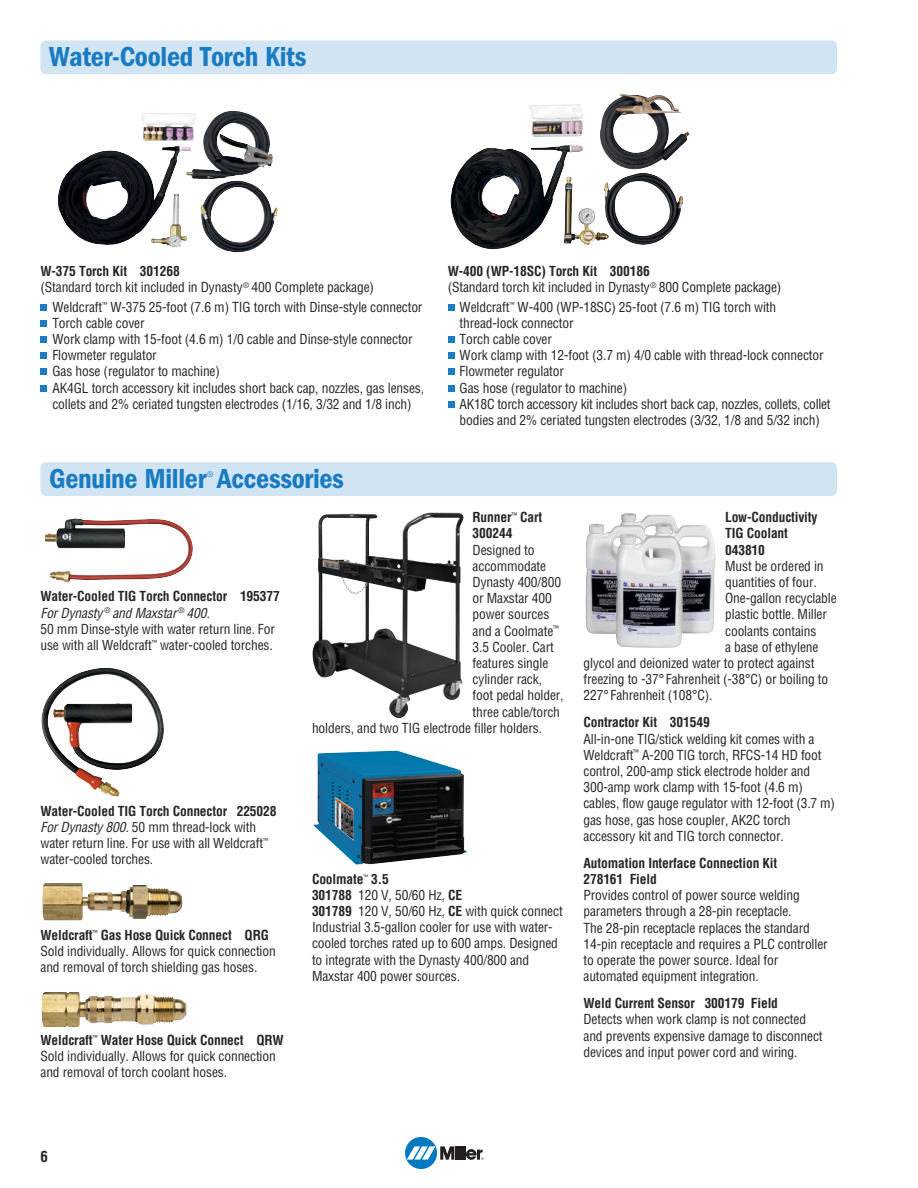
<style>
.page{position:relative;width:918px;height:1188px;background:#fff}
.page>*{position:absolute;margin:0;border:0;box-sizing:border-box;transform-origin:0 0}
.t1{font:28.5px "ITC Franklin Gothic Std Dm Cd";letter-spacing:-.01em;color:#197bc1}
.t2{font:700 condensed 15px "Helvetica";color:#272526}
.t3{font:condensed 13.5px/16.2px "Helvetica";letter-spacing:-.01em;color:#272526}
.t4{font:700 condensed 13.5px "Helvetica";letter-spacing:-.01em;color:#272526}
.t5{font:condensed 7.5px "Helvetica";color:#197bc1}
.t6{font:condensed 6px "Helvetica";color:#272526}
.s1{font-weight:700}
.s2{font-style:italic}
</style>
<div class="page">
<div style="left:405px;top:1137px;width:32px;height:32px;background:#0079c2;border-radius:50%"></div>
<hr style="left:459px;top:1146px;width:3px;height:14px;background:#231f20">
<hr style="left:463px;top:1146px;width:3px;height:14px;background:#231f20">
<svg style="left:407px;top:1146px;width:51px;height:14px"></svg>
<svg style="left:466px;top:1149px;width:17px;height:11px"></svg>
<img style="left:585px;top:513px;width:131px;height:135px">
<img style="left:45px;top:518px;width:148px;height:65px">
<img style="left:41px;top:668px;width:123px;height:129px">
<img style="left:42px;top:883px;width:141px;height:38px">
<img style="left:42px;top:992px;width:145px;height:35px">
<img style="left:312px;top:512px;width:152px;height:206px">
<img style="left:313px;top:751px;width:154px;height:114px">
<img style="left:450px;top:94px;width:240px;height:155px">
<img style="left:58px;top:146px;width:133px;height:102px">
<div style="left:40px;top:369px;width:7px;height:6px;background:#197bc1"></div>
<div style="left:40px;top:320px;width:7px;height:7px;background:#197bc1"></div>
<div style="left:40px;top:304px;width:7px;height:6px;background:#197bc1"></div>
<svg style="left:448px;top:304px;width:6px;height:6px"></svg>
<div style="left:448px;top:336px;width:6px;height:7px;background:#197bc1"></div>
<svg style="left:448px;top:385px;width:6px;height:6px"></svg>
<div style="left:40px;top:336px;width:7px;height:7px;background:#197bc1"></div>
<div style="left:448px;top:352px;width:6px;height:7px;background:#197bc1"></div>
<div style="left:40px;top:352px;width:7px;height:7px;background:#197bc1"></div>
<svg style="left:448px;top:369px;width:6px;height:6px"></svg>
<div style="left:40px;top:385px;width:7px;height:6px;background:#197bc1"></div>
<div style="left:448px;top:401px;width:6px;height:7px;background:#197bc1"></div>
<div style="left:40px;top:40px;width:797px;height:34px;background:#d1e4f3;border-radius:5px"></div>
<div style="left:40px;top:462px;width:797px;height:34px;background:#d1e4f3;border-radius:5px"></div>
<p class="t1" style="left:49px;top:47px;width:259px">Water-Cooled Torch Kits</p>
<p class="t3" style="left:40px;top:264px;width:335px"><span class="s1">W-375 Torch Kit 301268<br></span>(Standard torch kit included in Dynasty<sup>®</sup> 400 Complete package)</p>
<p class="t3" style="left:52px;top:300px;width:372px">Weldcraft<sup>™</sup> W-375 25-foot (7.6 m) TIG torch with Dinse-style connector</p>
<p class="t3" style="left:52px;top:316px;width:94px">Torch cable cover</p>
<p class="t3" style="left:52px;top:332px;width:362px">Work clamp with 15-foot (4.6 m) 1/0 cable and Dinse-style connector</p>
<p class="t3" style="left:52px;top:348px;width:106px">Flowmeter regulator</p>
<p class="t3" style="left:52px;top:365px;width:169px">Gas hose (regulator to machine)</p>
<p class="t3" style="left:52px;top:381px;width:373px">AK4GL torch accessory kit includes short back cap, nozzles, gas lenses, collets and 2% ceriated tungsten electrodes (1/16, 3/32 and 1/8 inch)</p>
<p class="t1" style="left:49px;top:469px;width:296px">Genuine Miller Accessories</p>
<p class="t5" style="left:207px;top:471px;width:7px">®</p>
<p class="t3" style="left:448px;top:264px;width:335px"><span class="s1">W-400 (WP-18SC) Torch Kit 300186<br></span>(Standard torch kit included in Dynasty<sup>®</sup> 800 Complete package)</p>
<p class="t3" style="left:460px;top:300px;width:318px">Weldcraft<sup>™</sup> W-400 (WP-18SC) 25-foot (7.6 m) TIG torch with thread-lock connector</p>
<p class="t3" style="left:460px;top:332px;width:94px">Torch cable cover</p>
<p class="t3" style="left:460px;top:348px;width:365px">Work clamp with 12-foot (3.7 m) 4/0 cable with thread-lock connector</p>
<p class="t3" style="left:460px;top:365px;width:106px">Flowmeter regulator</p>
<p class="t3" style="left:460px;top:381px;width:169px">Gas hose (regulator to machine)</p>
<p class="t3" style="left:460px;top:397px;width:372px">AK18C torch accessory kit includes short back cap, nozzles, collets, collet bodies and 2% ceriated tungsten electrodes (3/32, 1/8 and 5/32 inch)</p>
<p class="t3" style="left:40px;top:590px;width:241px"><span class="s1">Water-Cooled TIG Torch Connector 195377<br></span><span class="s2">ForDy nasty</span> <sup>®</sup> <span class="s2">and Maxstar</span><sup>®</sup> <span class="s2">400.<br></span>50 mm Dinse-style with water return line. For use with all Weldcraft<sup>™</sup> water-cooled torches.</p>
<p class="t3" style="left:40px;top:804px;width:238px"><span class="s1">Water-Cooled TIG Torch Connector 225028<br></span><span class="s2">ForDynasty 800.</span>50 mm thread-lock with water return line. For use with all Weldcraft<sup>™ </sup>water-cooled torches.</p>
<p class="t3" style="left:40px;top:928px;width:237px"><span class="s1">Weldcraft</span><sup>™</sup> <span class="s1">Gas Hose Quick Connect QRG<br></span>Sold individually. Allows for quick connection and removal of torch shielding gas hoses.</p>
<p class="t3" style="left:40px;top:1033px;width:245px"><span class="s1">Weldcraft</span><sup>™</sup> <span class="s1">Water Hose Quick Connect QRW<br></span>Sold individually. Allows for quick connection and removal of torch coolant hoses.</p>
<p class="t4" style="left:473px;top:512px;width:71px">Runner<sup>™</sup> Cart</p>
<p class="t4" style="left:473px;top:528px;width:41px">300244</p>
<p class="t3" style="left:473px;top:543px;width:64px">Designed to</p>
<p class="t3" style="left:473px;top:559px;width:75px">accommodate</p>
<p class="t3" style="left:473px;top:575px;width:90px">Dynasty 400/800</p>
<p class="t3" style="left:473px;top:591px;width:81px">or Maxstar 400</p>
<p class="t3" style="left:473px;top:607px;width:78px">power sources</p>
<p class="t3" style="left:473px;top:624px;width:88px">and a Coolmate<sup>™</sup></p>
<p class="t3" style="left:473px;top:640px;width:83px">3.5 Cooler. Cart</p>
<p class="t3" style="left:473px;top:656px;width:77px">features single</p>
<p class="t3" style="left:473px;top:672px;width:71px">cylinder rack,</p>
<p class="t3" style="left:473px;top:688px;width:93px">foot pedal holder,</p>
<p class="t3" style="left:473px;top:705px;width:89px">three cable/torch</p>
<p class="t3" style="left:312px;top:721px;width:232px">holders, and two TIG electrode filler holders.</p>
<p class="t4" style="left:312px;top:873px;width:53px">Coolmate</p>
<p class="t6" style="left:363px;top:874px;width:6px">™</p>
<p class="t3" style="left:312px;top:872px;width:252px;text-indent:59px"><span class="s1">3.5<br>301788</span> 120 V, 50/60 Hz, <span class="s1">CE<br>301789</span> 120 V, 50/60 Hz, <span class="s1">CE</span> with quick connect Industrial 3.5-gallon cooler for use with water&shy;cooled torches rated up to 600 amps. Designed to integrate with the Dynasty 400/800 and Maxstar 400 power sources.</p>
<p class="t4" style="left:725px;top:512px;width:94px">Low-Conductivity</p>
<p class="t4" style="left:725px;top:528px;width:64px">TIG Coolant</p>
<p class="t4" style="left:725px;top:544px;width:41px">043810</p>
<p class="t3" style="left:725px;top:559px;width:100px">Must be ordered in</p>
<p class="t3" style="left:725px;top:575px;width:93px">quantities of four.</p>
<p class="t3" style="left:725px;top:591px;width:113px">One-gallon recyclable</p>
<p class="t3" style="left:725px;top:607px;width:103px">plastic bottle. Miller</p>
<p class="t3" style="left:725px;top:624px;width:93px">coolants contains</p>
<p class="t3" style="left:725px;top:640px;width:95px">a base of ethylene</p>
<p class="t3" style="left:584px;top:656px;width:232px">glycol and deionized water to protect against</p>
<p class="t3" style="left:584px;top:672px;width:246px">freezing to -37° Fahrenheit (-38°C) or boiling to</p>
<p class="t3" style="left:584px;top:688px;width:130px">227° Fahrenheit (108°C).</p>
<p class="t3" style="left:584px;top:715px;width:253px"><span class="s1">Contractor Kit 301549<br></span>All-in-one TIG/stick welding kit comes with a Weldcraft<sup>™</sup> A-200 TIG torch, RFCS-14 HD foot control, 200-amp stick electrode holder and 300-amp work clamp with 15-foot (4.6 m) cables, flow gauge regulator with 12-foot (3.7 m) gas hose, gas hose coupler, AK2C torch accessory kit and TIG torch connector.</p>
<p class="t3" style="left:584px;top:856px;width:246px"><span class="s1">Automation Interface Connection Kit<br>278161 Field<br></span>Provides control of power source welding parameters through a 28-pin receptacle.<br>The 28-pin receptacle replaces the standard 14-pin receptacle and requires a PLC controller to operate the power source. Ideal for automated equipment integration.</p>
<p class="t3" style="left:584px;top:996px;width:241px"><span class="s1">Weld Current Sensor 300179 Field<br></span>Detects when work clamp is not connected and prevents expensive damage to disconnect devices and input power cord and wiring.</p>
<p class="t2" style="left:40px;top:1151px;width:9px">6</p>
</div>
